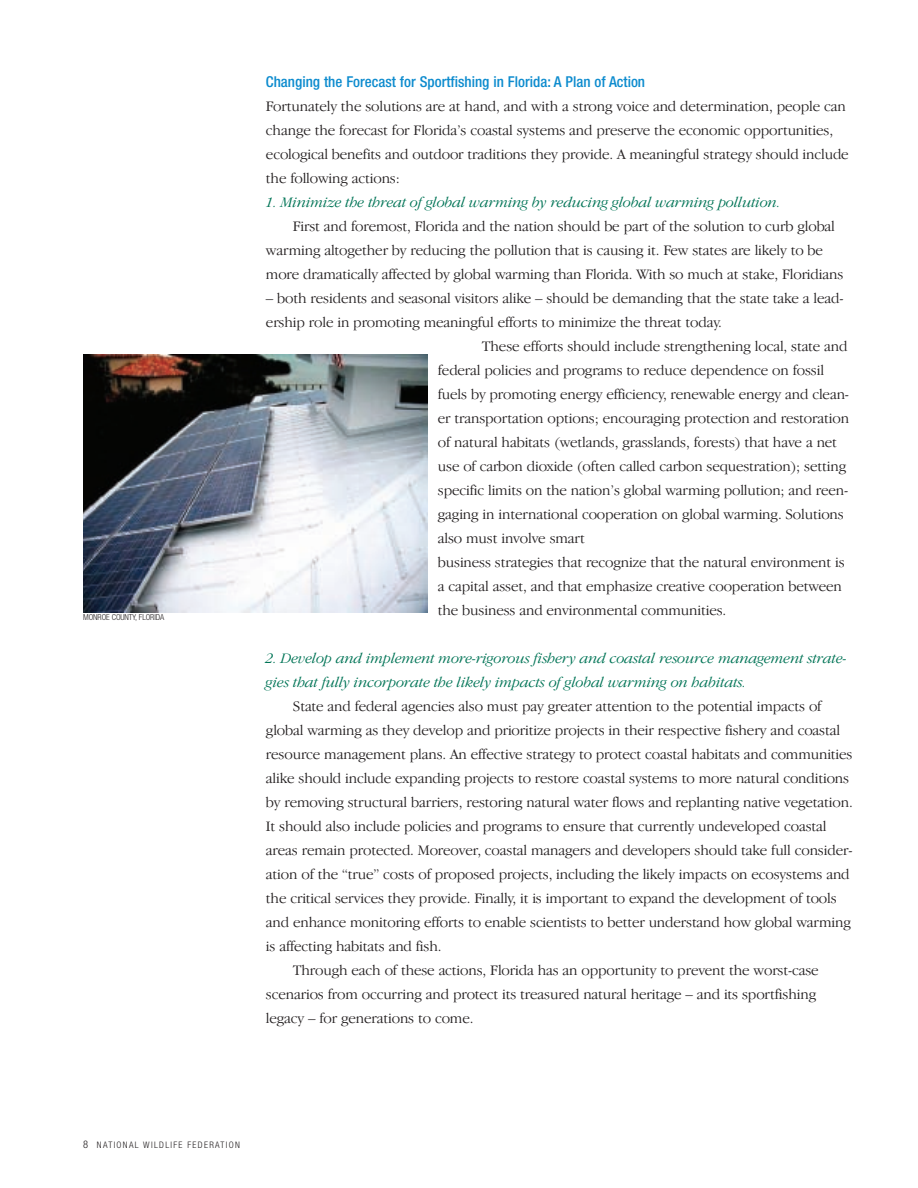
<style>
.page{position:relative;width:918px;height:1188px;background:#fff}
.page>*{position:absolute;margin:0;border:0;box-sizing:border-box;transform-origin:0 0}
.t1{font:300 15px/24px "Garamond IT Cby BT";letter-spacing:-.01em;color:#231f20}
.t2{font:italic 300 15px/24px "Garamond IT Cby BT";letter-spacing:-.01em;color:#007456}
.t3{font:500 condensed 15px "Helvetica Neue";color:#0c8bce}
.t4{font:300 condensed 9px "Helvetica Neue";letter-spacing:.145em;color:#231f20}
.t5{font:300 condensed 8.25px "Helvetica Neue";letter-spacing:-.01em;color:#231f20}
.s1{font-size:10.5px}
</style>
<div class="page">
<img style="left:84px;top:355px;width:343px;height:258px">
<p class="t5" style="left:83px;top:615px;width:83px">MONROE COUNTY, FLORIDA</p>
<p class="t3" style="left:266px;top:76px;width:381px">Changing the Forecast for Sportfishing in Florida: A Plan of Action</p>
<p class="t1" style="left:266px;top:95px;width:584px">Fortunately the solutions are at hand, and with a strong voice and determination, people can change the forecast for Florida’s coastal systems and preserve the economic opportunities, ecological benefits and outdoor traditions they provide. A meaningful strategy should include the following actions:</p>
<p class="t2" style="left:266px;top:191px;width:516px">1. Minimize the threat of global warming by reducing global warming pollution.</p>
<p class="t1" style="left:266px;top:215px;width:579px;text-indent:27px">First and foremost, Florida and the nation should be part of the solution to curb global warming altogether by reducing the pollution that is causing it. Few states are likely to be more dramatically affected by global warming than Florida. With so much at stake, Floridians</p>
<p class="t1" style="left:266px;top:287px;width:579px">– both residents and seasonal visitors alike – should be demanding that the state take a lead-</p>
<p class="t1" style="left:266px;top:311px;width:458px">ership role in promoting meaningful efforts to minimize the threat today.</p>
<p class="t1" style="left:482px;top:335px;width:367px">These efforts should include strengthening local, state and</p>
<p class="t1" style="left:438px;top:359px;width:388px">federal policies and programs to reduce dependence on fossil</p>
<p class="t1" style="left:438px;top:383px;width:413px">fuels by promoting energy efficiency, renewable energy and clean-</p>
<p class="t1" style="left:438px;top:407px;width:413px">er transportation options; encouraging protection and restoration</p>
<p class="t1" style="left:438px;top:431px;width:401px">of natural habitats (wetlands, grasslands, forests) that have a net</p>
<p class="t1" style="left:438px;top:455px;width:410px">use of carbon dioxide (often called carbon sequestration); setting</p>
<p class="t1" style="left:438px;top:479px;width:412px">specific limits on the nation’s global warming pollution; and reen-</p>
<p class="t1" style="left:438px;top:503px;width:407px">gaging in international cooperation on global warming. Solutions</p>
<p class="t1" style="left:438px;top:527px;width:149px">also must involve smart</p>
<p class="t1" style="left:438px;top:551px;width:408px">business strategies that recognize that the natural environment is</p>
<p class="t1" style="left:438px;top:575px;width:406px">a capital asset, and that emphasize creative cooperation between</p>
<p class="t1" style="left:438px;top:599px;width:290px">the business and environmental communities.</p>
<p class="t2" style="left:266px;top:647px;width:583px">2. Develop and implement more-rigorous fishery and coastal resource management strate&shy;gies that fully incorporate the likely impacts of global warming on habitats.</p>
<p class="t1" style="left:293px;top:695px;width:530px">State and federal agencies also must pay greater attention to the potential impacts of</p>
<p class="t1" style="left:266px;top:719px;width:576px">global warming as they develop and prioritize projects in their respective fishery and coastal</p>
<p class="t1" style="left:266px;top:743px;width:588px">resource management plans. An effective strategy to protect coastal habitats and communities</p>
<p class="t1" style="left:266px;top:767px;width:585px">alike should include expanding projects to restore coastal systems to more natural conditions</p>
<p class="t1" style="left:266px;top:791px;width:588px">by removing structural barriers, restoring natural water flows and replanting native vegetation.</p>
<p class="t1" style="left:266px;top:815px;width:562px">It should also include policies and programs to ensure that currently undeveloped coastal</p>
<p class="t1" style="left:266px;top:839px;width:588px">areas remain protected. Moreover, coastal managers and developers should take full consider-</p>
<p class="t1" style="left:266px;top:863px;width:585px">ation of the “true” costs of proposed projects, including the likely impacts on ecosystems and</p>
<p class="t1" style="left:266px;top:887px;width:572px">the critical services they provide. Finally, it is important to expand the development of tools</p>
<p class="t1" style="left:266px;top:911px;width:586px">and enhance monitoring efforts to enable scientists to better understand how global warming</p>
<p class="t1" style="left:266px;top:935px;width:177px">is affecting habitats and fish.</p>
<p class="t1" style="left:293px;top:959px;width:527px">Through each of these actions, Florida has an opportunity to prevent the worst-case</p>
<p class="t1" style="left:266px;top:983px;width:552px">scenarios from occurring and protect its treasured natural heritage – and its sportfishing</p>
<p class="t1" style="left:266px;top:1007px;width:209px">legacy – for generations to come.</p>
<p class="t4" style="left:83px;top:1141px;width:158px"><span class="s1">8</span> NATIONAL WILDLIFE FEDERATION</p>
</div>
